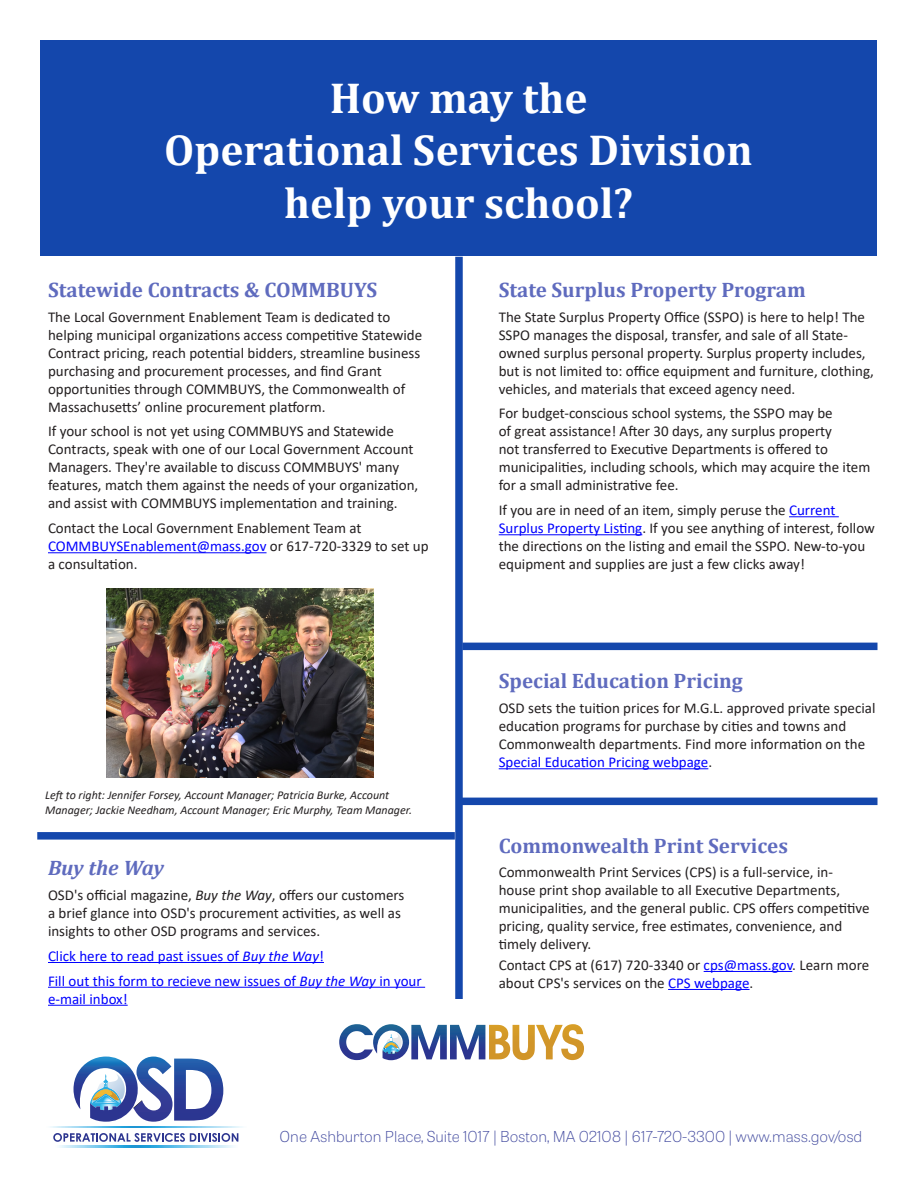
<style>
.page{position:relative;width:918px;height:1188px;background:#fff}
.page>*{position:absolute;margin:0;border:0;box-sizing:border-box;transform-origin:0 0}
.t1{font:700 43.5px "Cambria";color:#fff}
.t2{font:700 21px "Cambria";color:#5f6bbe}
.t3{font:italic 700 21px "Cambria";color:#5f6bbe}
.t4{font:15px/18px "Calibri";color:#231f20}
.t5{font:15px/18px "Calibri";color:#00f}
.t6{font:100 15px "Tablet Gothic Wide";color:#424a9f}
.t7{font:italic 12px/15px "Calibri";color:#231f20}
.s1{color:#00f}
.s2{font-style:italic}
.s3{color:#424b9f}
</style>
<div class="page">
<hr style="left:789px;top:516px;width:50px;height:1px;background:#00f">
<hr style="left:499px;top:534px;width:143px;height:1px;background:#00f">
<hr style="left:499px;top:768px;width:209px;height:1px;background:#00f">
<hr style="left:704px;top:971px;width:88px;height:1px;background:#00f">
<hr style="left:668px;top:989px;width:82px;height:1px;background:#00f">
<hr style="left:48px;top:552px;width:219px;height:1px;background:#00f">
<div style="left:40px;top:40px;width:837px;height:216px;background:#1447ac"></div>
<div style="left:455px;top:257px;width:8px;height:742px;background:#1447ac"></div>
<svg style="left:50px;top:1127px;width:193px;height:1px"></svg>
<svg style="left:59px;top:1146px;width:175px;height:1px"></svg>
<svg style="left:53px;top:1133px;width:185px;height:9px"></svg>
<svg style="left:74px;top:1057px;width:149px;height:65px"></svg>
<div style="left:462px;top:643px;width:416px;height:7px;background:#1447ac"></div>
<div style="left:459px;top:798px;width:419px;height:7px;background:#1447ac"></div>
<div style="left:37px;top:832px;width:418px;height:8px;background:#1447ac"></div>
<hr style="left:48px;top:962px;width:276px;height:1px;background:#00f">
<hr style="left:48px;top:987px;width:377px;height:1px;background:#00f">
<hr style="left:48px;top:1005px;width:80px;height:1px;background:#00f">
<svg style="left:339px;top:1024px;width:245px;height:36px"></svg>
<img style="left:106px;top:588px;width:267px;height:189px">
<p class="t1" style="left:330px;top:68px;width:259px">How may the</p>
<p class="t1" style="left:164px;top:120px;width:590px">Operational Services Division</p>
<p class="t1" style="left:284px;top:172px;width:351px">help your school?</p>
<p class="t2" style="left:48px;top:275px;width:331px">Statewide Contracts &amp; COMMBUYS</p>
<p class="t4" style="left:48px;top:307px;width:376px">The Local Government Enablement Team is dedicated to helping municipal organizations access competitive Statewide Contract pricing, reach potential bidders, streamline business purchasing and procurement processes, and find Grant opportunities through COMMBUYS, the Commonwealth of Massachusetts’ online procurement platform.</p>
<p class="t4" style="left:48px;top:422px;width:372px">If your school is not yet using COMMBUYS and Statewide Contracts, speak with one of our Local Government Account Managers. They're available to discuss COMMBUYS' many features, match them against the needs of your organization, and assist with COMMBUYS implementation and training.</p>
<p class="t4" style="left:48px;top:519px;width:382px">Contact the Local Government Enablement Team at<br><span class="s1">COMMBUYSEnablement@mass.gov</span> or 617-720-3329 to set up a consultation.</p>
<p class="t7" style="left:45px;top:787px;width:368px">Left to right: Jennifer Forsey, Account Manager; Patricia Burke, Account<br>Manager; Jackie Needham, Account Manager; Eric Murphy, Team Manager.</p>
<p class="t3" style="left:48px;top:853px;width:118px">Buy the Way</p>
<p class="t4" style="left:48px;top:886px;width:358px">OSD's official magazine, <span class="s2">Buy the Way</span>, offers our customers a brief glance into OSD's procurement activities, as well as insights to other OSD programs and services.</p>
<p class="t5" style="left:48px;top:946px;width:277px">Click here to read past issues of <span class="s2">Buy the Way</span>!</p>
<p class="t5" style="left:48px;top:971px;width:375px">Fill out this form to recieve new issues of <span class="s2">Buy the Way</span> in your e-mail inbox!</p>
<p class="t2" style="left:499px;top:275px;width:309px">State Surplus Property Program</p>
<p class="t4" style="left:499px;top:307px;width:377px">The State Surplus Property Office (SSPO) is here to help! The SSPO manages the disposal, transfer, and sale of all State&shy;owned surplus personal property. Surplus property includes, but is not limited to: office equipment and furniture, clothing, vehicles, and materials that exceed agency need.</p>
<p class="t4" style="left:499px;top:404px;width:373px">For budget-conscious school systems, the SSPO may be<br>of great assistance! After 30 days, any surplus property<br>not transferred to Executive Departments is offered to municipalities, including schools, which may acquire the item for a small administrative fee.</p>
<p class="t4" style="left:499px;top:501px;width:378px">If you are in need of an item, simply peruse the <span class="s1">Current Surplus Property Listing</span>. If you see anything of interest, follow the directions on the listing and email the SSPO. New-to-you equipment and supplies are just a few clicks away!</p>
<p class="t2" style="left:499px;top:666px;width:246px">Special Education Pricing</p>
<p class="t4" style="left:499px;top:699px;width:378px">OSD sets the tuition prices for M.G.L. approved private special education programs for purchase by cities and towns and Commonwealth departments. Find more information on the <span class="s1">Special Education Pricing webpage</span>.</p>
<p class="t2" style="left:499px;top:831px;width:291px">Commonwealth Print Services</p>
<p class="t4" style="left:499px;top:863px;width:372px">Commonwealth Print Services (CPS) is a full-service, in&shy;house print shop available to all Executive Departments, municipalities, and the general public. CPS offers competitive pricing, quality service, free estimates, convenience, and timely delivery.</p>
<p class="t4" style="left:499px;top:955px;width:372px">Contact CPS at (617) 720-3340 or <span class="s1">cps@mass.gov</span>. Learn more about CPS's services on the <span class="s1">CPS webpage</span>.</p>
<p class="t6" style="left:280px;top:1126px;width:584px">One Ashburton Place, Suite 1017 | Boston, MA 02108 | 617-720-3300 | <span class="s3">www.mass.gov/osd</span></p>
</div>
